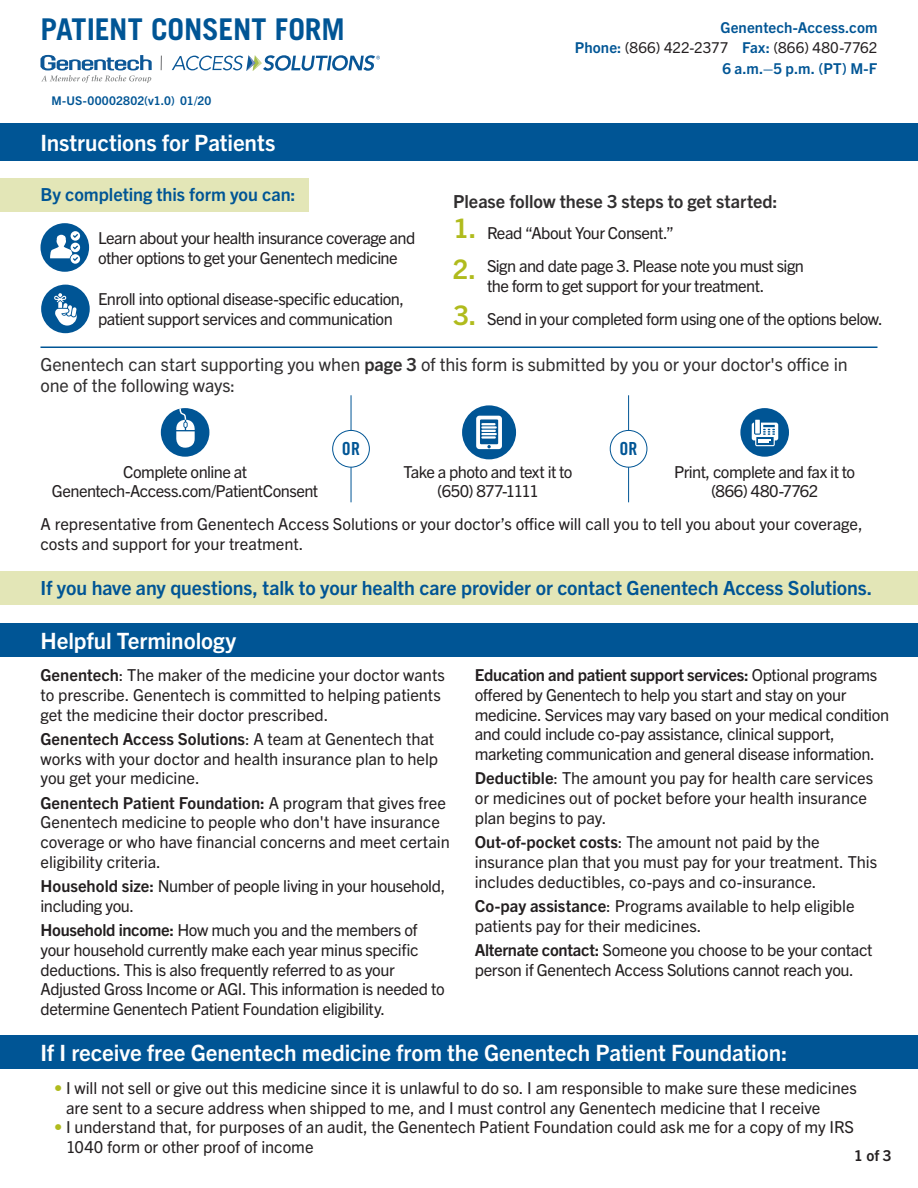
<style>
.page{position:relative;width:918px;height:1188px;background:#fff}
.page>*{position:absolute;margin:0;border:0;box-sizing:border-box;transform-origin:0 0}
.t1{font:700 30px "Trade Gothic LT Std";letter-spacing:-.005em;color:#005595}
.t2{font:700 27px/40.8px "Trade Gothic Next LT Pro";color:#b0bb1d}
.t3{font:700 22.5px "Trade Gothic Next LT Pro";letter-spacing:-.005em;color:#fff}
.t4{font:700 19.5px "Trade Gothic Next LT Pro";letter-spacing:-.005em;color:#005595}
.t5{font:18px/21.6px "Trade Gothic Next LT Pro";letter-spacing:-.005em;color:#312f30}
.t6{font:700 18px "Trade Gothic Next LT Pro";letter-spacing:-.005em;color:#312f30}
.t7{font:700 18px "Trade Gothic Next LT Pro";letter-spacing:-.005em;color:#005595}
.t8{font:18px "Trade Gothic LT Std Bd Cn 20";color:#005595}
.t9{font:16.5px/19.8px "Trade Gothic Next LT Pro";letter-spacing:-.01em;color:#231f20}
.t10{font:16.5px/19.8px "Trade Gothic Next LT Pro";letter-spacing:-.035em;color:#231f20}
.t11{font:16.5px/19.8px "Trade Gothic Next LT Pro";letter-spacing:-.04em;color:#231f20;text-align:center}
.t12{font:700 15px/20.4px "Trade Gothic Next LT Pro";letter-spacing:.005em;color:#005595;text-align:right}
.t13{font:700 15px "Trade Gothic Next LT Pro";color:#231f20}
.t14{font:700 12px "Trade Gothic Next LT Pro";letter-spacing:.01em;color:#005595}
.s1{font-weight:400;color:#231f20}
.s2{font-weight:700}
.s3{color:#b0bb1d}
</style>
<div class="page">
<div style="left:0;top:178px;width:309px;height:34px;background:#e3e6b7"></div>
<div style="left:0;top:123px;width:918px;height:38px;background:#005595"></div>
<div style="left:0;top:571px;width:918px;height:34px;background:#e3e6b7"></div>
<div style="left:40px;top:223px;width:49px;height:49px;background:#005595;border-radius:50%"></div>
<svg style="left:50px;top:231px;width:30px;height:33px"></svg>
<div style="left:41px;top:285px;width:49px;height:48px;background:#005595;border-radius:50%"></div>
<svg style="left:54px;top:293px;width:23px;height:33px"></svg>
<div style="left:0;top:623px;width:918px;height:34px;background:#005595"></div>
<hr style="left:40px;top:346px;width:838px;height:2px;background:#005595">
<div style="left:740px;top:408px;width:49px;height:49px;background:#005595;border-radius:50%"></div>
<div style="left:755px;top:420px;width:5px;height:14px;background:#fff"></div>
<svg style="left:752px;top:423px;width:26px;height:23px"></svg>
<div style="left:462px;top:405px;width:54px;height:54px;background:#005595;border-radius:50%"></div>
<svg style="left:476px;top:416px;width:26px;height:33px"></svg>
<div style="left:161px;top:408px;width:48px;height:49px;background:#005595;border-radius:50%"></div>
<svg style="left:176px;top:408px;width:19px;height:40px"></svg>
<div style="left:0;top:1036px;width:918px;height:33px;background:#005595"></div>
<svg style="left:41px;top:55px;width:111px;height:27px"></svg>
<svg style="left:161px;top:56px;width:1px;height:14px"></svg>
<svg style="left:172px;top:55px;width:208px;height:16px"></svg>
<hr style="left:351px;top:395px;width:1px;height:107px;background:#005595">
<div style="left:333px;top:430px;width:36px;height:37px;background:#fff;border-radius:50%"></div>
<div style="left:332px;top:430px;width:38px;height:38px;border:1px solid #005595;border-radius:50%"></div>
<hr style="left:628px;top:395px;width:1px;height:107px;background:#005595">
<div style="left:610px;top:430px;width:37px;height:37px;background:#fff;border-radius:50%"></div>
<div style="left:610px;top:430px;width:37px;height:38px;border:1px solid #005595;border-radius:50%"></div>
<h1 class="t1" style="left:40px;top:11px;width:306px">PATIENT CONSENT FORM</h1>
<p class="t14" style="left:52px;top:93px;width:161px">M-US-00002802(v1.0) 01/20</p>
<h3 class="t3" style="left:40px;top:127px;width:236px">Instructions for Patients</h3>
<p class="t12" style="left:575px;top:16px;width:304px">Genentech-Access.com<br>Phone: <span class="s1">(866) 422-2377</span> Fax: <span class="s1">(866) 480-7762<br></span>6 a.m.–5 p.m. (PT) M-F</p>
<p class="t7" style="left:40px;top:182px;width:257px">By completing this form you can:</p>
<p class="t6" style="left:453px;top:189px;width:326px">Please follow these 3 steps to get started:</p>
<p class="t10" style="left:487px;top:215px;width:319px;line-height:33.3px">Read “About Your Consent.”<br>Sign and date page 3. Please note you must sign</p>
<p class="t10" style="left:487px;top:268px;width:397px;line-height:33.3px">the form to get support for your treatment.<br>Send in your completed form using one of the options below.</p>
<h2 class="t2" style="left:453px;top:206px;width:25px">1.<br>2.</h2>
<h2 class="t2" style="left:453px;top:293px;width:25px">3.</h2>
<p class="t10" style="left:98px;top:227px;width:319px">Learn about your health insurance coverage and other options to get your Genentech medicine</p>
<p class="t10" style="left:98px;top:288px;width:307px">Enroll into optional disease-specific education, patient support services and communication</p>
<p class="t5" style="left:40px;top:352px;width:809px">Genentech can start supporting you when <span class="s2">page 3</span> of this form is submitted by you or your doctor's office in one of the following ways:</p>
<p class="t8" style="left:342px;top:438px;width:20px">OR</p>
<p class="t8" style="left:620px;top:438px;width:20px">OR</p>
<p class="t10" style="left:52px;top:461px;width:268px;text-align:center">Complete online at<br>Genentech-Access.com/PatientConsent</p>
<p class="t9" style="left:40px;top:513px;width:824px">A representative from Genentech Access Solutions or your doctor’s office will call you to tell you about your coverage, costs and support for your treatment.</p>
<p class="t10" style="left:674px;top:461px;width:182px;text-align:center">Print, complete and fax it to (866) 480-7762</p>
<p class="t11" style="left:404px;top:461px;width:171px">Take a photo and text it to (650) 877-1111</p>
<p class="t4" style="left:40px;top:575px;width:833px">If you have any questions, talk to your health care provider or contact Genentech Access Solutions.</p>
<h3 class="t3" style="left:40px;top:625px;width:197px">Helpful Terminology</h3>
<p class="t9" style="left:40px;top:664px;width:406px"><span class="s2">Genentech</span>: The maker of the medicine your doctor wants to prescribe. Genentech is committed to helping patients get the medicine their doctor prescribed.</p>
<p class="t9" style="left:40px;top:728px;width:399px"><span class="s2">Genentech Access Solutions</span>: A team at Genentech that works with your doctor and health insurance plan to help you get your medicine.</p>
<p class="t9" style="left:40px;top:792px;width:411px"><span class="s2">Genentech Patient Foundation:</span> A program that gives free Genentech medicine to people who don't have insurance coverage or who have financial concerns and meet certain eligibility criteria.</p>
<p class="t9" style="left:40px;top:875px;width:406px"><span class="s2">Household size:</span> Number of people living in your household, including you.</p>
<p class="t9" style="left:40px;top:919px;width:406px"><span class="s2">Household income:</span> How much you and the members of your household currently make each year minus specific deductions. This is also frequently referred to as your Adjusted Gross Income or AGI. This information is needed to determine Genentech Patient Foundation eligibility.</p>
<p class="t9" style="left:475px;top:664px;width:416px"><span class="s2">Education and patient support services:</span> Optional programs offered by Genentech to help you start and stay on your medicine. Services may vary based on your medical condition and could include co-pay assistance, clinical support, marketing communication and general disease information.</p>
<p class="t9" style="left:475px;top:767px;width:400px"><span class="s2">Deductible</span>: The amount you pay for health care services or medicines out of pocket before your health insurance plan begins to pay.</p>
<p class="t9" style="left:475px;top:831px;width:404px"><span class="s2">Out-of-pocket costs</span>: The amount not paid by the insurance plan that you must pay for your treatment. This includes deductibles, co-pays and co-insurance.</p>
<p class="t9" style="left:475px;top:895px;width:381px"><span class="s2">Co-pay assistance</span>: Programs available to help eligible patients pay for their medicines.</p>
<p class="t9" style="left:475px;top:939px;width:399px"><span class="s2">Alternate contact:</span> Someone you choose to be your contact person if Genentech Access Solutions cannot reach you.</p>
<h3 class="t3" style="left:40px;top:1037px;width:748px">If I receive free Genentech medicine from the Genentech Patient Foundation:</h3>
<p class="t9" style="left:66px;top:1077px;width:792px;text-indent:-12px"><span class="s3">•</span> I will not sell or give out this medicine since it is unlawful to do so. I am responsible to make sure these medicines are sent to a secure address when shipped to me, and I must control any Genentech medicine that I receive</p>
<p class="t9" style="left:66px;top:1116px;width:790px;text-indent:-12px"><span class="s3">•</span> I understand that, for purposes of an audit, the Genentech Patient Foundation could ask me for a copy of my IRS<br>1040 form or other proof of income</p>
<p class="t13" style="left:854px;top:1145px;width:39px">1 of 3</p>
</div>
